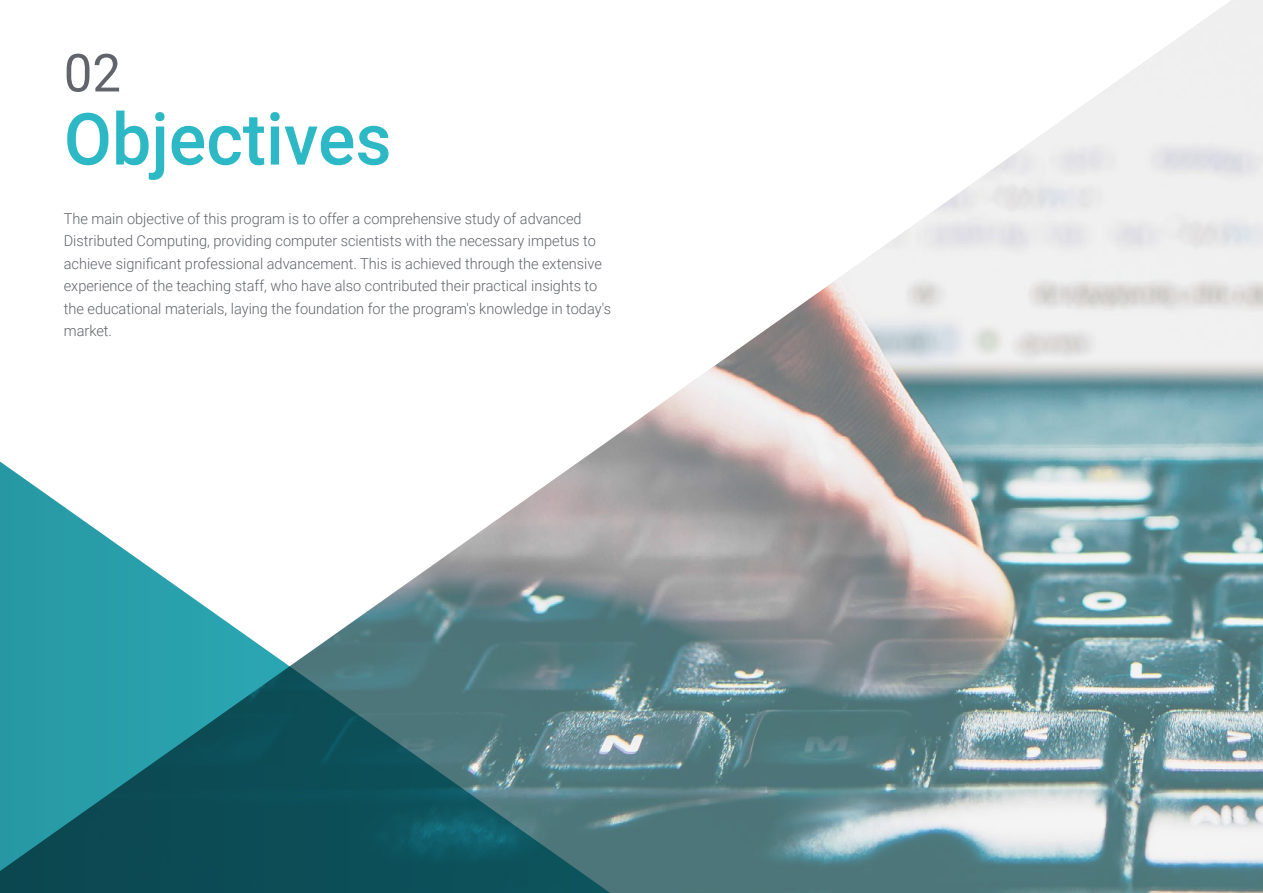
<style>
.page{position:relative;width:1263px;height:893px;background:#fff}
.page>*{position:absolute;margin:0;border:0;box-sizing:border-box;transform-origin:0 0}
.t1{font:500 72px "Roboto";color:#2db8c5}
.t2{font:52.5px "Roboto";color:#61646a}
.t3{font:300 15px/22.5px "Roboto";color:#61646a}
</style>
<div class="page">
<img style="left:601px;top:0;width:662px;height:893px">
<svg style="left:0;top:446px;width:640px;height:447px"></svg>
<h2 class="t2" style="left:64px;top:36px;width:59px">02</h2>
<h1 class="t1" style="left:64px;top:89px;width:329px">Objectives</h1>
<p class="t3" style="left:64px;top:207px;width:549px">The main objective of this program is to offer a comprehensive study of advanced Distributed Computing, providing computer scientists with the necessary impetus to achieve significant professional advancement. This is achieved through the extensive experience of the teaching staff, who have also contributed their practical insights to the educational materials, laying the foundation for the program's knowledge in today's market.</p>
</div>
